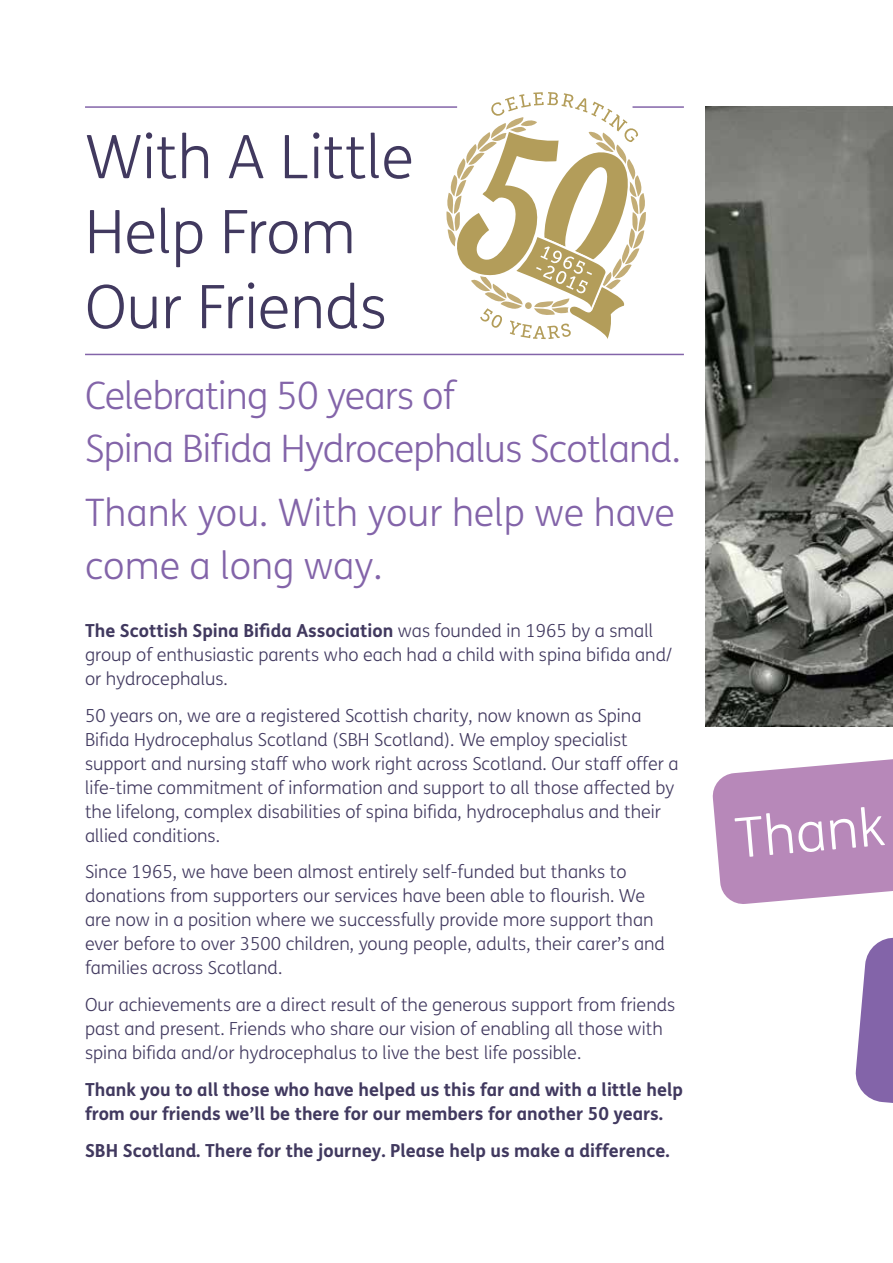
<style>
.page{position:relative;width:893px;height:1263px;background:#fff}
.page>*{position:absolute;margin:0;border:0;box-sizing:border-box;transform-origin:0 0}
.t1{font:300 60px/75px "FS Me";color:#41395f}
.t2{font:300 55.05px "FS Me";color:#fff}
.t3{font:300 37.8px/52.9px "FS Me";letter-spacing:-.02em;color:#8364a9}
.t4{font:300 37.8px/52.9px "FS Me";color:#8364a9}
.t5{font:300 18px/24px "FS Me";color:#41395f}
.t6{font:700 18px/24px "FS Me";color:#41395f}
.s1{font-weight:700}
</style>
<div class="page">
<img style="left:705px;top:106px;width:188px;height:620px">
<svg style="left:855px;top:937px;width:38px;height:166px"></svg>
<svg style="left:712px;top:759px;width:181px;height:145px;background:#bf96c1"></svg>
<hr style="left:85px;top:106px;width:372px;height:2px;background:#8364a9">
<hr style="left:632px;top:106px;width:52px;height:2px;background:#8364a9">
<hr style="left:85px;top:354px;width:599px;height:1px;background:#8364a9">
<svg style="left:445px;top:92px;width:202px;height:247px"></svg>
<h1 class="t1" style="left:85px;top:121px;width:330px">With A Little<br>Help From<br>Our Friends</h1>
<h3 class="t3" style="left:85px;top:370px;width:597px">Celebrating 50 years of<br>Spina Bifida Hydrocephalus Scotland.</h3>
<h3 class="t4" style="left:85px;top:487px;width:591px">Thank you. With your help we have come a long way.</h3>
<p class="t5" style="left:85px;top:619px;width:589px"><span class="s1">The Scottish Spina Bifida Association</span> was founded in 1965 by a small group of enthusiastic parents who each had a child with spina bifida and/ or hydrocephalus.</p>
<p class="t5" style="left:85px;top:704px;width:595px">50 years on, we are a registered Scottish charity, now known as Spina Bifida Hydrocephalus Scotland (SBH Scotland). We employ specialist support and nursing staff who work right across Scotland. Our staff offer a life-time commitment of information and support to all those affected by the lifelong, complex disabilities of spina bifida, hydrocephalus and their allied conditions.</p>
<p class="t5" style="left:85px;top:860px;width:581px">Since 1965, we have been almost entirely self-funded but thanks to donations from supporters our services have been able to flourish. We are now in a position where we successfully provide more support than ever before to over 3500 children, young people, adults, their carer’s and families across Scotland.</p>
<p class="t5" style="left:85px;top:993px;width:592px">Our achievements are a direct result of the generous support from friends past and present. Friends who share our vision of enabling all those with spina bifida and/or hydrocephalus to live the best life possible.</p>
<p class="t6" style="left:85px;top:1077px;width:599px">Thank you to all those who have helped us this far and with a little help from our friends we’ll be there for our members for another 50 years.</p>
<p class="t6" style="left:85px;top:1138px;width:586px">SBH Scotland. There for the journey. Please help us make a difference.</p>
<h2 class="t2" style="left:733px;top:807px;width:151px;rotate:-5deg">Thank</h2>
</div>
